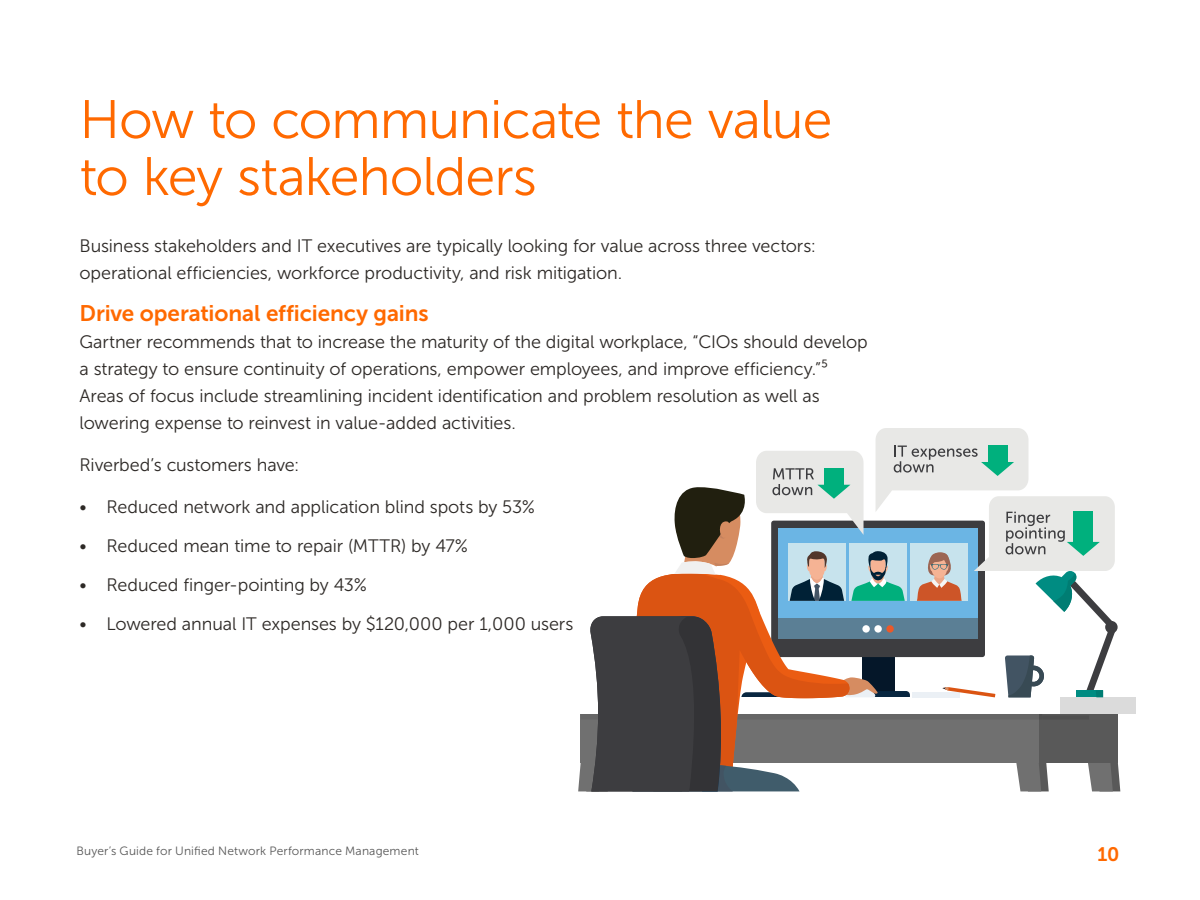
<style>
.page{position:relative;width:1200px;height:900px;background:#fff}
.page>*{position:absolute;margin:0;border:0;box-sizing:border-box;transform-origin:0 0}
.Section_title-ct{font:54px/57px "Museo Sans 300";letter-spacing:-.02em;color:#ff6900}
.body_copy-ct{font:22.5px "Museo Sans 700";letter-spacing:-.005em;color:#ff6900}
.t1{font:19.5px "Museo Sans 700";color:#ff6900}
.body_copy-ct-2{font:18px/27px "Museo Sans 300";letter-spacing:-.005em;color:#2d2926}
.t2{font:12px "Museo Sans 300";letter-spacing:.015em;color:#575757}
</style>
<div class="page">
<div style="left:566px;top:697px;width:570px;height:17px;background:#dbdbdb"></div>
<div style="left:561px;top:697px;width:498px;height:17px;background:#fff"></div>
<svg style="left:578px;top:428px;width:542px;height:363px"></svg>
<p class="Section_title-ct" style="left:80px;top:91px;width:754px">How to communicate the value to key stakeholders</p>
<p class="body_copy-ct-2" style="left:80px;top:232px;width:738px">Business stakeholders and IT executives are typically looking for value across three vectors: operational efficiencies, workforce productivity, and risk mitigation.</p>
<p class="body_copy-ct" style="left:80px;top:301px;width:351px">Drive operational efficiency gains</p>
<p class="body_copy-ct-2" style="left:80px;top:328px;width:790px">Gartner recommends that to increase the maturity of the digital workplace, “CIOs should develop a strategy to ensure continuity of operations, empower employees, and improve efficiency.”⁵<br>Areas of focus include streamlining incident identification and problem resolution as well as lowering expense to reinvest in value-added activities.</p>
<p class="body_copy-ct-2" style="left:80px;top:451px;width:221px">Riverbed’s customers have:</p>
<p class="body_copy-ct-2" style="left:80px;top:493px;width:457px">• Reduced network and application blind spots by 53%</p>
<p class="body_copy-ct-2" style="left:80px;top:532px;width:390px">• Reduced mean time to repair (MTTR) by 47%</p>
<p class="body_copy-ct-2" style="left:80px;top:571px;width:289px">• Reduced finger-pointing by 43%</p>
<p class="body_copy-ct-2" style="left:80px;top:610px;width:495px">• Lowered annual IT expenses by $120,000 per 1,000 users</p>
<p class="t2" style="left:76px;top:844px;width:344px">Buyer’s Guide for Unified Network Performance Management</p>
<p class="t1" style="left:1098px;top:843px;width:23px">10</p>
</div>
